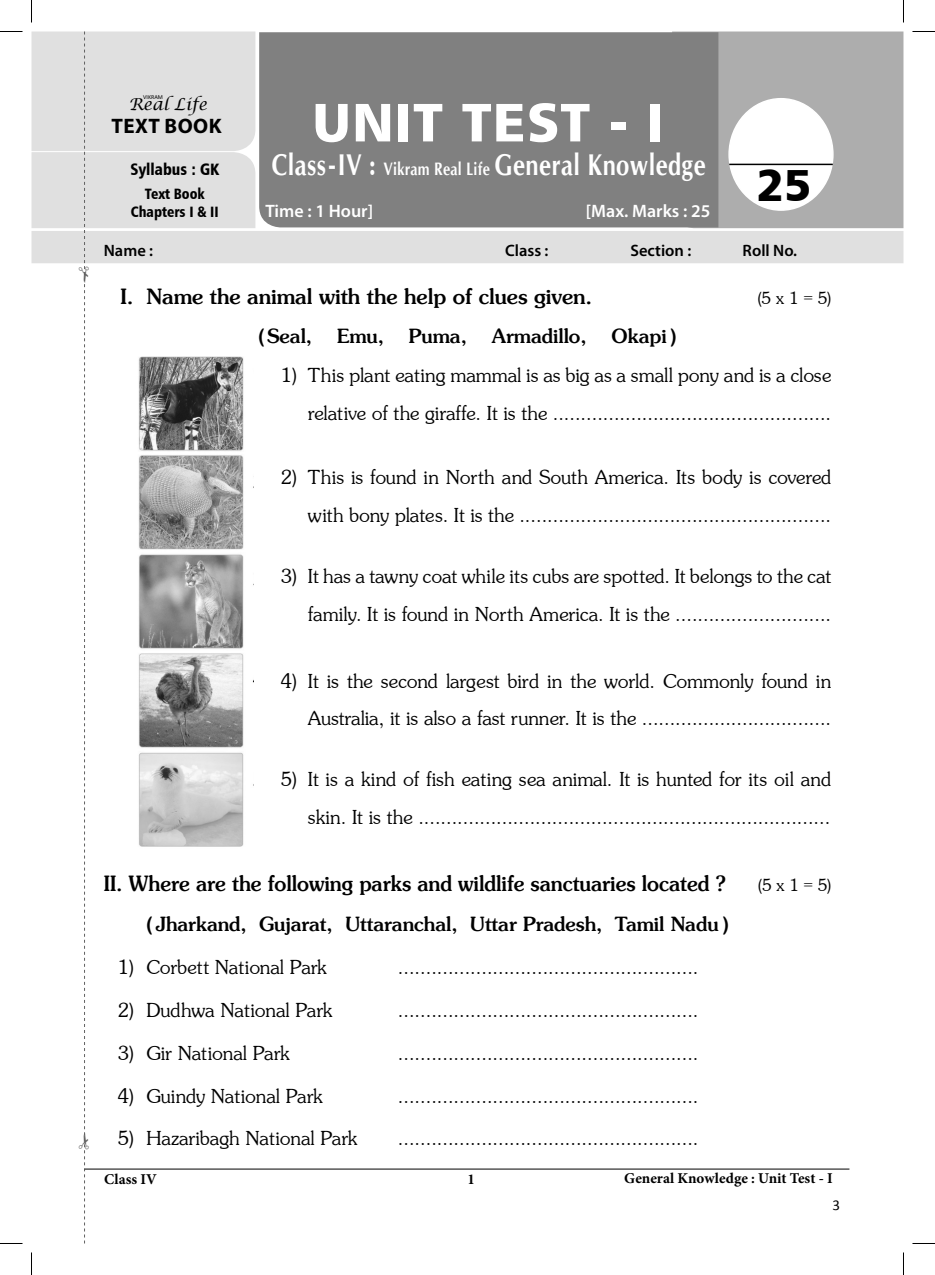
<style>
.page{position:relative;width:935px;height:1275px;background:#fff}
.page>*{position:absolute;margin:0;border:0;box-sizing:border-box;transform-origin:0 0}
.t1{font:54px "Humanist 777 BT Black B";letter-spacing:.02em;color:#fff}
.t2{font:45px "Humanist 777 BT Black B";color:#000}
.t3{font:700 30px "CG Omega";letter-spacing:.02em;color:#fff;scale:.79 1}
.t4{font:21px/37.8px "Souvenir";color:#000;text-align:right}
.t5{font:500 21px "Souvenir Std";color:#000;scale:.96 1}
.t6{font:500 21px "Souvenir Std";color:#000}
.t7{font:700 21px "Myriad Pro";letter-spacing:.02em;color:#000}
.t8{font:500 19.5px "Souvenir Std";color:#000}
.t9{font:600 18px "Myriad Pro";color:#fff}
.t10{font:18px "Souvenir";color:#000}
.t11{font:600 16.5px "Myriad Pro";color:#000}
.t12{font:16.5px "Humanist 777 BT Black Condensed B";color:#000;scale:.95 1}
.t13{font:italic 16.5px "Lucida Calligraphy";color:#000}
.t14{font:700 15px "Minion Pro";color:#000}
.t15{font:15px/18px "Humanist 777 BT Black Condensed B";color:#000;text-align:center;scale:.95 1}
.t16{font:15px "Calibri";color:#000}
.t17{font:6px "Calibri";color:#000}
.s1{font-size:18px}
</style>
<div class="page">
<div style="left:671px;top:31px;width:233px;height:198px;background:#adadad"></div>
<div style="left:259px;top:32px;width:459px;height:195px;background:#808080"></div>
<div style="left:32px;top:232px;width:870px;height:30px;background:#e0e0e0"></div>
<div style="left:32px;top:231px;width:871px;height:32px;border:2px solid #e0e0e0"></div>
<div style="left:729px;top:99px;width:104px;height:111px;background:#fff;border-radius:50%"></div>
<div style="left:728px;top:98px;width:105px;height:113px;border:2px solid #fff;border-radius:50%"></div>
<hr style="left:729px;top:164px;width:103px;height:1px;background:#000">
<hr style="left:85px;top:1169px;width:764px;height:1px;background:#000">
<svg style="left:0;top:31px;width:22px;height:1px"></svg>
<svg style="left:912px;top:31px;width:23px;height:1px"></svg>
<svg style="left:0;top:1243px;width:22px;height:1px"></svg>
<svg style="left:912px;top:1243px;width:23px;height:1px"></svg>
<svg style="left:31px;top:0;width:1px;height:22px"></svg>
<svg style="left:31px;top:1252px;width:1px;height:23px"></svg>
<svg style="left:903px;top:0;width:1px;height:22px"></svg>
<svg style="left:903px;top:1252px;width:1px;height:23px"></svg>
<svg style="left:32px;top:32px;width:224px;height:1211px"></svg>
<p class="t17" style="left:143px;top:94px;width:21px">VIKRAM</p>
<p class="t7" style="left:111px;top:114px;width:112px">TEXT BOOK</p>
<p class="t13" style="left:129px;top:93px;width:80px">Real Life</p>
<h1 class="t1" style="left:312px;top:88px;width:353px">UNIT TEST - I</h1>
<h3 class="t3" style="left:272px;top:147px;width:551px">Class-IV : <span class="s1">Vikram Real Life</span> General Knowledge</h3>
<p class="t9" style="left:265px;top:200px;width:109px">Time : 1 Hour]</p>
<p class="t9" style="left:586px;top:200px;width:126px">[Max. Marks : 25</p>
<p class="t12" style="left:130px;top:159px;width:95px">Syllabus : GK</p>
<p class="t15" style="left:131px;top:184px;width:94px">Text Book<br>Chapters I &amp; II</p>
<p class="t11" style="left:104px;top:241px;width:51px">Name :</p>
<p class="t11" style="left:505px;top:241px;width:45px">Class :</p>
<p class="t11" style="left:630px;top:241px;width:62px">Section :</p>
<p class="t11" style="left:742px;top:241px;width:56px">Roll No.</p>
<p class="t6" style="left:120px;top:287px;width:473px">I. Name the animal with the help of clues given.</p>
<p class="t10" style="left:757px;top:290px;width:75px">(5 x 1 = 5)</p>
<p class="t8" style="left:258px;top:328px;width:55px">( Seal,</p>
<p class="t8" style="left:337px;top:328px;width:48px">Emu,</p>
<p class="t8" style="left:409px;top:328px;width:59px">Puma,</p>
<p class="t8" style="left:492px;top:328px;width:96px">Armadillo,</p>
<p class="t8" style="left:611px;top:328px;width:66px">Okapi )</p>
<p class="t4" style="left:281px;top:358px;width:552px">1) This plant eating mammal is as big as a small pony and is a close relative of the giraffe. It is the ..................................................</p>
<h2 class="t2" style="left:756px;top:156px;width:57px">25</h2>
<p class="t4" style="left:281px;top:460px;width:552px">2) This is found in North and South America. Its body is covered with bony plates. It is the ........................................................</p>
<p class="t4" style="left:281px;top:558px;width:552px">3) It has a tawny coat while its cubs are spotted. It belongs to the cat family. It is found in North America. It is the ............................</p>
<p class="t4" style="left:281px;top:663px;width:552px">4) It is the second largest bird in the world. Commonly found in<br>Australia, it is also a fast runner. It is the ..................................</p>
<p class="t4" style="left:281px;top:762px;width:552px">5) It is a kind of fish eating sea animal. It is hunted for its oil and skin. It is the ..........................................................................</p>
<p class="t5" style="left:104px;top:875px;width:649px">II. Where are the following parks and wildlife sanctuaries located ?</p>
<p class="t10" style="left:758px;top:877px;width:75px">(5 x 1 = 5)</p>
<p class="t8" style="left:146px;top:916px;width:584px">( Jharkand, Gujarat, Uttaranchal, Uttar Pradesh, Tamil Nadu )</p>
<p class="t4" style="left:118px;top:949px;width:210px">1) Corbett National Park</p>
<p class="t4" style="left:398px;top:949px;width:302px">......................................................</p>
<p class="t4" style="left:118px;top:992px;width:216px">2) Dudhwa National Park</p>
<p class="t4" style="left:118px;top:1035px;width:173px">3) Gir National Park</p>
<p class="t4" style="left:118px;top:1078px;width:206px">4) Guindy National Park</p>
<p class="t4" style="left:118px;top:1121px;width:241px">5) Hazaribagh National Park</p>
<p class="t4" style="left:398px;top:992px;width:302px">......................................................</p>
<p class="t4" style="left:398px;top:1035px;width:302px">......................................................</p>
<p class="t4" style="left:398px;top:1078px;width:302px">......................................................</p>
<p class="t4" style="left:398px;top:1121px;width:302px">......................................................</p>
<p class="t14" style="left:104px;top:1174px;width:54px">Class IV</p>
<p class="t14" style="left:467px;top:1174px;width:9px">1</p>
<p class="t14" style="left:624px;top:1172px;width:210px">General Knowledge : Unit Test - I</p>
<p class="t16" style="left:832px;top:1199px;width:9px">3</p>
</div>
